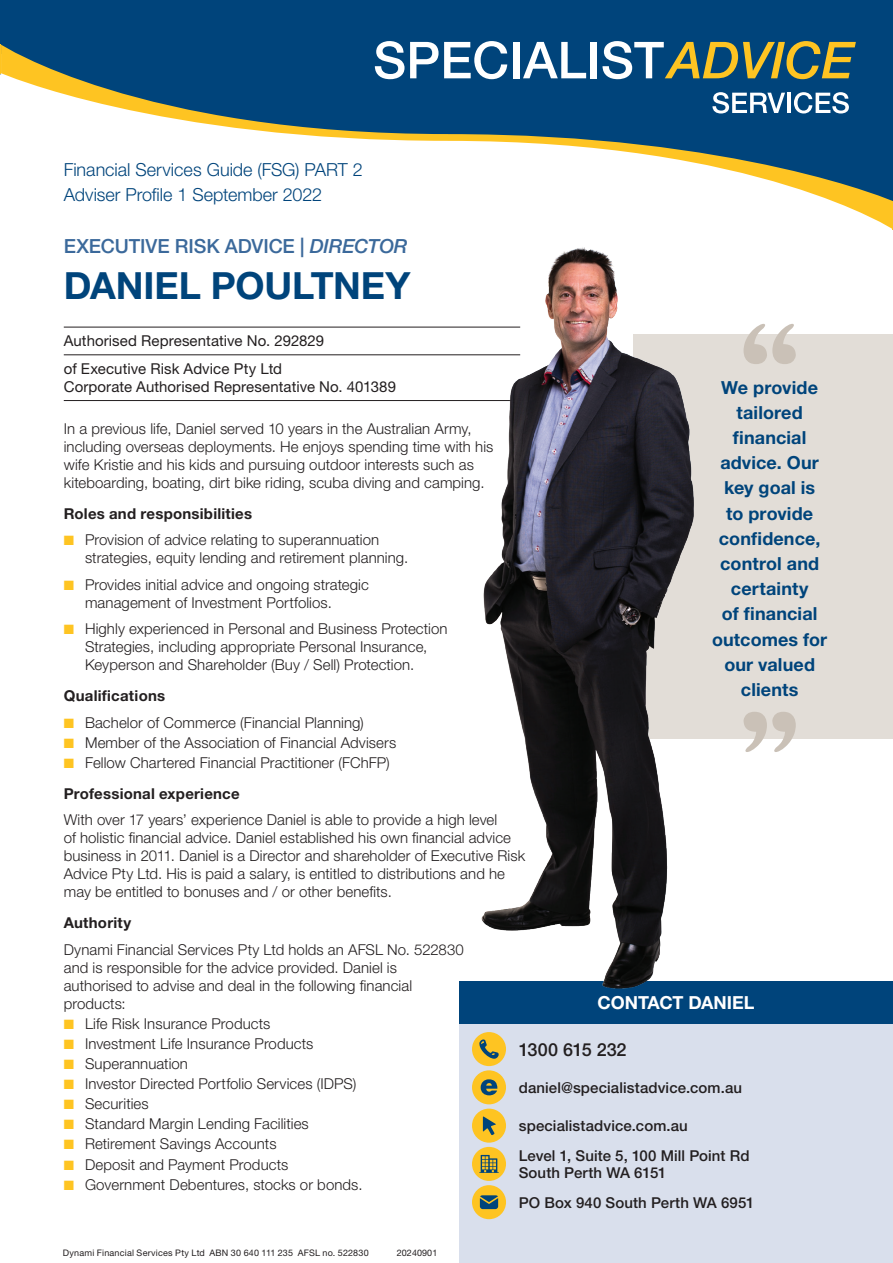
<style>
.page{position:relative;width:893px;height:1263px;background:#fff}
.page>*{position:absolute;margin:0;border:0;box-sizing:border-box;transform-origin:0 0}
.Profile_Name{font:700 37.5px "Helvetica Neue LT Std";letter-spacing:-.005em;color:#00447b}
.Profile_Title_Positi{font:500 19.5px "Helvetica Neue LT Std";letter-spacing:-.005em;color:#3b699b}
.Profile_Quote{font:700 18px/25.2px "Helvetica Neue LT Std";letter-spacing:.005em;color:#00447b;text-align:center}
.t1{font:300 18px/25px "Helvetica Neue LT Std";color:#00447b}
.Flyer_Call-To-Action{font:700 18px "Helvetica Neue LT Std";letter-spacing:-.01em;color:#fff}
.Flyer_CTA_Phone{font:500 18px "Helvetica Neue LT Std";letter-spacing:-.005em;color:#231f20}
.Profile_Bullets__fin{font:300 15px/18px "Helvetica Neue LT Std";letter-spacing:.005em;color:#231f20}
.Profile_Bodycopy{font:300 15px/18px "Helvetica Neue LT Std";letter-spacing:.005em;color:#231f20}
.Profile_Bullets{font:300 15px "Helvetica Neue LT Std";letter-spacing:.005em;color:#231f20}
.Profile_Bodycopy__fi{font:300 15px/18px "Helvetica Neue LT Std";letter-spacing:.005em;color:#231f20}
.Profile_Bodycopy__be{font:300 15px/18px "Helvetica Neue LT Std";letter-spacing:.005em;color:#231f20}
.Flyer_CTA_Contact_Op{font:500 15px/16.5px "Helvetica Neue LT Std";letter-spacing:.005em;color:#231f20}
.Profile_Rep__Details{font:15px/18px "Helvetica Neue LT Std";letter-spacing:.005em;color:#231f20}
.Profile_Subheading{font:700 15px "Helvetica Neue LT Std";letter-spacing:.015em;color:#231f20}
.t2{font:9px "Helvetica Neue LT Std";letter-spacing:.02em;color:#231f20}
.s1{font-style:italic}
</style>
<div class="page">
<div style="left:0;top:1px;width:893px;height:74px;background:#00447b"></div>
<svg style="left:1px;top:45px;width:892px;height:185px"></svg>
<svg style="left:375px;top:41px;width:29px;height:38px"></svg>
<svg style="left:410px;top:41px;width:97px;height:38px"></svg>
<div style="left:513px;top:42px;width:6px;height:36px;background:#fff"></div>
<svg style="left:523px;top:42px;width:63px;height:36px"></svg>
<div style="left:590px;top:42px;width:7px;height:36px;background:#fff"></div>
<svg style="left:602px;top:41px;width:254px;height:38px;background:#627a6d"></svg>
<svg style="left:712px;top:92px;width:73px;height:21px"></svg>
<hr style="left:787px;top:93px;width:4px;height:20px;background:#fff">
<svg style="left:794px;top:92px;width:55px;height:21px"></svg>
<div style="left:459px;top:981px;width:434px;height:282px;background:#d9dfec"></div>
<div style="left:459px;top:981px;width:434px;height:42px;background:#00447b"></div>
<div style="left:472px;top:1032px;width:34px;height:34px;background:#fec422;border-radius:50%"></div>
<svg style="left:479px;top:1039px;width:20px;height:20px"></svg>
<div style="left:472px;top:1070px;width:34px;height:34px;background:#fec422;border-radius:50%"></div>
<svg style="left:481px;top:1079px;width:16px;height:16px"></svg>
<div style="left:472px;top:1108px;width:34px;height:35px;background:#fec422;border-radius:50%"></div>
<svg style="left:483px;top:1116px;width:13px;height:19px"></svg>
<div style="left:472px;top:1147px;width:34px;height:34px;background:#fec422;border-radius:50%"></div>
<svg style="left:479px;top:1155px;width:20px;height:18px"></svg>
<div style="left:472px;top:1185px;width:34px;height:34px;background:#fec422;border-radius:50%"></div>
<svg style="left:480px;top:1195px;width:18px;height:14px"></svg>
<hr style="left:64px;top:327px;width:456px;height:1px;background:#231f20">
<hr style="left:64px;top:354px;width:456px;height:1px;background:#231f20">
<hr style="left:64px;top:400px;width:456px;height:1px;background:#231f20">
<div style="left:634px;top:334px;width:259px;height:404px;background:#e2ddd7"></div>
<svg style="left:744px;top:324px;width:52px;height:40px"></svg>
<svg style="left:744px;top:712px;width:52px;height:40px"></svg>
<img style="left:478px;top:171px;width:229px;height:818px">
<p class="t1" style="left:64px;top:156px;width:301px">Financial Services Guide (FSG) PART 2<br>Adviser Profile 1 September 2022</p>
<p class="Profile_Title_Positi" style="left:64px;top:235px;width:345px">EXECUTIVE RISK ADVICE | <span class="s1">DIRECTOR</span></p>
<p class="Profile_Name" style="left:64px;top:263px;width:348px">DANIEL POULTNEY</p>
<p class="Profile_Rep__Details" style="left:64px;top:332px;width:262px">Authorised Representative No. 292829</p>
<p class="Profile_Rep__Details" style="left:64px;top:359px;width:334px">of Executive Risk Advice Pty Ltd<br>Corporate Authorised Representative No. 401389</p>
<p class="Profile_Bodycopy__fi" style="left:64px;top:419px;width:431px">In a previous life, Daniel served 10 years in the Australian Army, including overseas deployments. He enjoys spending time with his wife Kristie and his kids and pursuing outdoor interests such as kiteboarding, boating, dirt bike riding, scuba diving and camping.</p>
<p class="Profile_Subheading" style="left:64px;top:504px;width:190px">Roles and responsibilities</p>
<p class="Profile_Bullets__fin" style="left:85px;top:531px;width:325px">Provision of advice relating to superannuation strategies, equity lending and retirement planning.</p>
<p class="Profile_Bullets__fin" style="left:85px;top:575px;width:285px">Provides initial advice and ongoing strategic management of Investment Portfolios.</p>
<p class="Profile_Bullets__fin" style="left:85px;top:620px;width:364px">Highly experienced in Personal and Business Protection<br>Strategies, including appropriate Personal Insurance,<br>Keyperson and Shareholder (Buy / Sell) Protection.</p>
<p class="Profile_Subheading" style="left:64px;top:687px;width:103px">Qualifications</p>
<p class="Profile_Bullets" style="left:85px;top:713px;width:280px">Bachelor of Commerce (Financial Planning)</p>
<p class="Profile_Bullets" style="left:85px;top:733px;width:313px">Member of the Association of Financial Advisers</p>
<p class="Profile_Bullets__fin" style="left:85px;top:753px;width:306px">Fellow Chartered Financial Practitioner (FChFP)</p>
<p class="Profile_Subheading" style="left:64px;top:784px;width:177px">Professional experience</p>
<p class="Profile_Bodycopy" style="left:64px;top:811px;width:463px">With over 17 years’ experience Daniel is able to provide a high level<br>of holistic financial advice. Daniel established his own financial advice business in 2011. Daniel is a Director and shareholder of Executive Risk Advice Pty Ltd. His is paid a salary, is entitled to distributions and he may be entitled to bonuses and / or other benefits.</p>
<p class="Profile_Subheading" style="left:64px;top:913px;width:69px">Authority</p>
<p class="Profile_Bodycopy__be" style="left:64px;top:940px;width:402px">Dynami Financial Services Pty Ltd holds an AFSL No. 522830 and is responsible for the advice provided. Daniel is authorised to advise and deal in the following financial products:</p>
<p class="Profile_Bullets" style="left:85px;top:1014px;width:187px">Life Risk Insurance Products</p>
<p class="Profile_Bullets" style="left:85px;top:1034px;width:230px">Investment Life Insurance Products</p>
<p class="Profile_Bullets" style="left:85px;top:1054px;width:104px">Superannuation</p>
<p class="Profile_Bullets" style="left:85px;top:1074px;width:273px">Investor Directed Portfolio Services (IDPS)</p>
<p class="Profile_Bullets" style="left:85px;top:1095px;width:65px">Securities</p>
<p class="Profile_Bullets" style="left:85px;top:1115px;width:225px">Standard Margin Lending Facilities</p>
<p class="Profile_Bullets" style="left:85px;top:1135px;width:193px">Retirement Savings Accounts</p>
<p class="Profile_Bullets" style="left:85px;top:1155px;width:205px">Deposit and Payment Products</p>
<p class="Profile_Bullets__fin" style="left:85px;top:1175px;width:279px">Government Debentures, stocks or bonds.</p>
<p class="Profile_Quote" style="left:712px;top:374px;width:117px">We provide tailored financial advice. Our key goal is<br>to provide confidence, control and certainty<br>of financial outcomes for our valued clients</p>
<p class="Flyer_Call-To-Action" style="left:598px;top:991px;width:158px">CONTACT DANIEL</p>
<p class="Flyer_CTA_Phone" style="left:519px;top:1038px;width:109px">1300 615 232</p>
<p class="Flyer_CTA_Contact_Op" style="left:519px;top:1079px;width:225px">daniel@specialistadvice.com.au</p>
<p class="Flyer_CTA_Contact_Op" style="left:519px;top:1117px;width:171px">specialistadvice.com.au</p>
<p class="Flyer_CTA_Contact_Op" style="left:519px;top:1147px;width:232px">Level 1, Suite 5, 100 Mill Point Rd<br>South Perth WA 6151</p>
<p class="Flyer_CTA_Contact_Op" style="left:519px;top:1194px;width:237px">PO Box 940 South Perth WA 6951</p>
<p class="t2" style="left:63px;top:1247px;width:307px">Dynami Financial Services Pty Ltd ABN 30 640 111 235 AFSL no. 522830</p>
<p class="t2" style="left:397px;top:1247px;width:42px">20240901</p>
</div>
